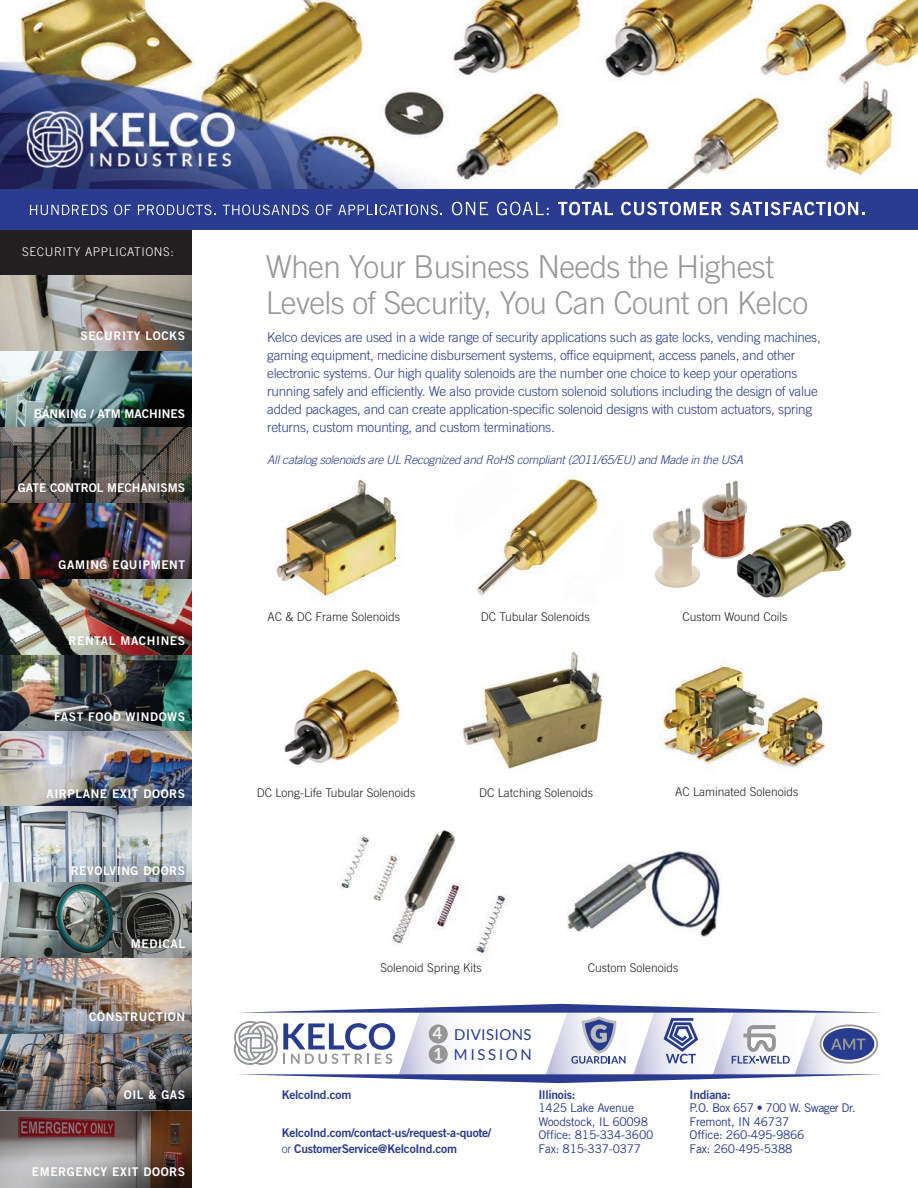
<style>
.page{position:relative;width:918px;height:1188px;background:#fff}
.page>*{position:absolute;margin:0;border:0;box-sizing:border-box;transform-origin:0 0}
.t1{font:300 31.5px/36px "Trade Gothic LT Std";letter-spacing:-.02em;color:#989898}
.t2{font:700 16.65px/21.3px "Lato";color:#f2f3f4}
.t3{font:15px/20.7px "Lato";letter-spacing:.025em;color:#293c90}
.t4{font:300 13.5px/18px "Trade Gothic LT Std";letter-spacing:-.02em;color:#2a3b90}
.t5{font:300 12px "Trade Gothic LT Std";color:#231f20}
.t6{font:12px/13.5px "Trade Gothic LT Std";letter-spacing:-.02em;color:#2a3b90}
.t7{font:12px "Trade Gothic LT Std Bd 2";letter-spacing:.05em;color:#fff}
.t8{font:12px/16.5px "Trade Gothic LT Std Bd 2";letter-spacing:-.02em;color:#2a3b90}
.t9{font:italic 300 12px "Trade Gothic LT Std";letter-spacing:-.02em;color:#2a3b90}
.t10{font:12px "Trade Gothic LT Std Bd 2";color:#fff}
.t11{font:300 12px "Trade Gothic LT Std";letter-spacing:.05em;color:#fff}
.s1{font-family:"Trade Gothic LT Std";font-weight:300}
</style>
<div class="page">
<img style="left:0;top:275px;width:192px;height:19px">
<img style="left:0;top:0;width:917px;height:189px">
<div style="left:0;top:220px;width:192px;height:55px;background:#231f20"></div>
<img style="left:0;top:308px;width:192px;height:880px">
<div style="left:0;top:189px;width:918px;height:40px;background:#2a3b90"></div>
<svg style="left:30px;top:205px;width:77px;height:10px"></svg>
<svg style="left:114px;top:205px;width:17px;height:10px"></svg>
<svg style="left:138px;top:205px;width:78px;height:10px"></svg>
<svg style="left:223px;top:205px;width:86px;height:10px"></svg>
<svg style="left:316px;top:205px;width:16px;height:10px"></svg>
<svg style="left:338px;top:205px;width:104px;height:10px"></svg>
<svg style="left:452px;top:202px;width:36px;height:13px"></svg>
<svg style="left:497px;top:202px;width:52px;height:13px"></svg>
<svg style="left:558px;top:202px;width:55px;height:13px"></svg>
<svg style="left:621px;top:202px;width:101px;height:13px"></svg>
<svg style="left:730px;top:202px;width:135px;height:13px"></svg>
<img style="left:653px;top:480px;width:199px;height:118px">
<img style="left:341px;top:830px;width:168px;height:123px">
<img style="left:477px;top:477px;width:122px;height:119px">
<img style="left:663px;top:665px;width:167px;height:103px">
<img style="left:462px;top:651px;width:141px;height:118px">
<img style="left:276px;top:479px;width:122px;height:120px">
<img style="left:568px;top:851px;width:154px;height:87px">
<img style="left:284px;top:668px;width:116px;height:97px">
<svg style="left:234px;top:1003px;width:648px;height:80px"></svg>
<p class="t11" style="left:22px;top:244px;width:153px">SECURITY APPLICATIONS:</p>
<p class="t7" style="left:80px;top:328px;width:106px">SECURITY LOCKS</p>
<p class="t10" style="left:34px;top:406px;width:152px">BANKING / ATM MACHINES</p>
<p class="t10" style="left:18px;top:481px;width:169px">GATE CONTROL MECHANISMS</p>
<p class="t7" style="left:59px;top:557px;width:128px">GAMING EQUIPMENT</p>
<p class="t7" style="left:69px;top:633px;width:118px">RENTAL MACHINES</p>
<p class="t7" style="left:54px;top:709px;width:132px">FAST FOOD WINDOWS</p>
<p class="t7" style="left:46px;top:786px;width:140px">AIRPLANE EXIT DOORS</p>
<p class="t7" style="left:71px;top:863px;width:116px">REVOLVING DOORS</p>
<p class="t7" style="left:131px;top:936px;width:56px">MEDICAL</p>
<p class="t7" style="left:89px;top:1010px;width:97px">CONSTRUCTION</p>
<p class="t7" style="left:124px;top:1087px;width:63px">OIL &amp; GAS</p>
<p class="t7" style="left:32px;top:1165px;width:155px">EMERGENCY EXIT DOORS</p>
<h1 class="t1" style="left:266px;top:248px;width:544px">When Your Business Needs the Highest<br>Levels of Security, You Can Count on Kelco</h1>
<p class="t4" style="left:267px;top:328px;width:555px">Kelco devices are used in a wide range of security applications such as gate locks, vending machines, gaming equipment, medicine disbursement systems, office equipment, access panels, and other electronic systems. Our high quality solenoids are the number one choice to keep your operations running safely and efficiently. We also provide custom solenoid solutions including the design of value added packages, and can create application-specific solenoid designs with custom actuators, spring returns, custom mounting, and custom terminations.</p>
<p class="t9" style="left:267px;top:452px;width:477px">All catalog solenoids are UL Recognized and RoHS compliant (2011/65/EU) and Made in the USA</p>
<p class="t5" style="left:267px;top:610px;width:134px">AC &amp; DC Frame Solenoids</p>
<p class="t5" style="left:481px;top:610px;width:110px">DC Tubular Solenoids</p>
<p class="t5" style="left:682px;top:610px;width:107px">Custom Wound Coils</p>
<p class="t5" style="left:257px;top:786px;width:160px">DC Long-Life Tubular Solenoids</p>
<p class="t5" style="left:479px;top:785px;width:116px">DC Latching Solenoids</p>
<p class="t5" style="left:675px;top:784px;width:125px">AC Laminated Solenoids</p>
<p class="t5" style="left:381px;top:961px;width:103px">Solenoid Spring Kits</p>
<p class="t5" style="left:588px;top:961px;width:92px">Custom Solenoids</p>
<p class="t2" style="left:432px;top:1022px;width:12px">4<br>1</p>
<p class="t3" style="left:454px;top:1024px;width:79px">DIVISIONS<br>MISSION</p>
<p class="t8" style="left:282px;top:1087px;width:71px">KelcoInd.com</p>
<p class="t8" style="left:282px;top:1124px;width:211px">KelcoInd.com/contact-us/request-a-quote/ <span class="s1">or</span> CustomerService@KelcoInd.com</p>
<p class="t8" style="left:539px;top:1086px;width:39px">Illinois:</p>
<p class="t6" style="left:539px;top:1101px;width:116px">1425 Lake Avenue<br>Woodstock, IL 60098<br>Office: 815-334-3600<br>Fax: 815-337-0377</p>
<p class="t8" style="left:690px;top:1086px;width:43px">Indiana:</p>
<p class="t6" style="left:690px;top:1101px;width:168px">P.O. Box 657 • 700 W. Swager Dr.<br>Fremont, IN 46737<br>Office: 260-495-9866<br>Fax: 260-495-5388</p>
</div>
